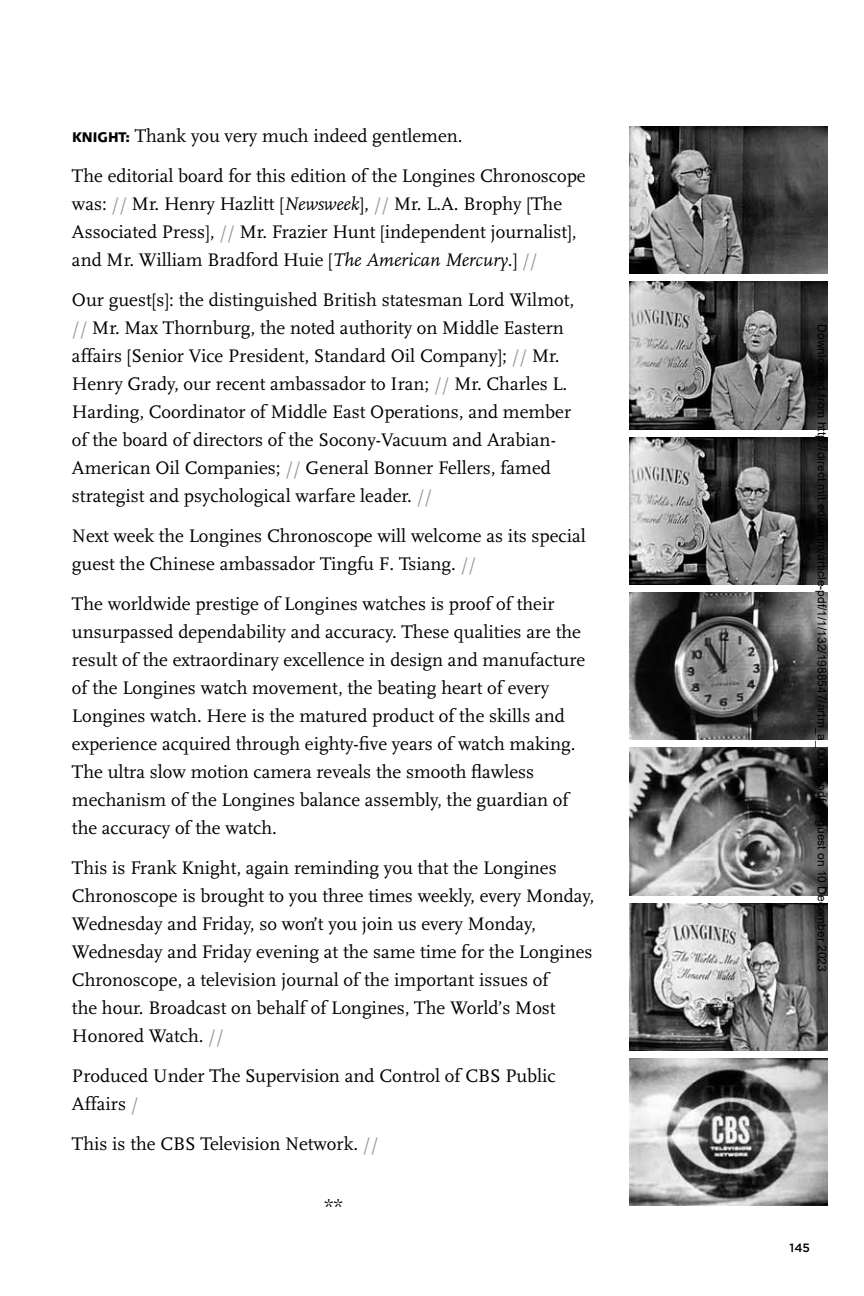
<style>
.page{position:relative;width:864px;height:1296px;background:#fff}
.page>*{position:absolute;margin:0;border:0;box-sizing:border-box;transform-origin:0 0}
.t1{font:19px/28px "Scala";color:#000}
.t2{font:12px "Arial";color:#000}
.t3{font:500 12px "Gotham";color:#000}
.s1{font-family:"Syntax LT Std";font-weight:900;font-size:14px}
.s2{color:#939598}
.s3{font-style:italic}
</style>
<div class="page">
<img style="left:630px;top:282px;width:198px;height:147px">
<img style="left:630px;top:126px;width:198px;height:148px">
<img style="left:630px;top:437px;width:198px;height:148px">
<img style="left:630px;top:593px;width:198px;height:147px">
<img style="left:630px;top:903px;width:198px;height:148px">
<img style="left:630px;top:748px;width:198px;height:147px">
<img style="left:630px;top:1059px;width:198px;height:147px">
<p class="t1" style="left:72px;top:116px;width:515px;line-height:40px"><span class="s1">Knight:</span> Thank you very much indeed gentlemen.<br>The editorial board for this edition of the Longines Chronoscope</p>
<p class="t1" style="left:72px;top:190px;width:506px">was: <span class="s2">//</span> Mr. Henry Hazlitt [<span class="s3">Newsweek</span>], <span class="s2">//</span> Mr. L.A. Brophy [The<br>Associated Press], <span class="s2">//</span> Mr. Frazier Hunt [independent journalist], and Mr. William Bradford Huie [<span class="s3">The American Mercury</span>.] <span class="s2">//</span></p>
<p class="t1" style="left:72px;top:286px;width:504px">Our guest[s]: the distinguished British statesman Lord Wilmot, <span class="s2">//</span> Mr. Max Thornburg, the noted authority on Middle Eastern affairs [Senior Vice President, Standard Oil Company]; <span class="s2">//</span> Mr.<br>Henry Grady, our recent ambassador to Iran; <span class="s2">//</span> Mr. Charles L.<br>Harding, Coordinator of Middle East Operations, and member of the board of directors of the Socony-Vacuum and Arabian-American Oil Companies; <span class="s2">//</span> General Bonner Fellers, famed strategist and psychological warfare leader. <span class="s2">//</span></p>
<p class="t1" style="left:72px;top:522px;width:515px">Next week the Longines Chronoscope will welcome as its special guest the Chinese ambassador Tingfu F. Tsiang. <span class="s2">//</span></p>
<p class="t1" style="left:72px;top:590px;width:515px">The worldwide prestige of Longines watches is proof of their unsurpassed dependability and accuracy. These qualities are the result of the extraordinary excellence in design and manufacture of the Longines watch movement, the beating heart of every Longines watch. Here is the matured product of the skills and experience acquired through eighty-five years of watch making.<br>The ultra slow motion camera reveals the smooth flawless mechanism of the Longines balance assembly, the guardian of the accuracy of the watch.</p>
<p class="t1" style="left:72px;top:854px;width:524px">This is Frank Knight, again reminding you that the Longines Chronoscope is brought to you three times weekly, every Monday, Wednesday and Friday, so won’t you join us every Monday, Wednesday and Friday evening at the same time for the Longines Chronoscope, a television journal of the important issues of<br>the hour. Broadcast on behalf of Longines, The World’s Most Honored Watch. <span class="s2">//</span></p>
<p class="t1" style="left:72px;top:1062px;width:485px">Produced Under The Supervision and Control of CBS Public<br>Affairs <span class="s2">/</span></p>
<p class="t1" style="left:72px;top:1130px;width:308px">This is the CBS Television Network. <span class="s2">//</span></p>
<p class="t1" style="left:324px;top:1192px;width:20px">**</p>
<p class="t2" style="left:827px;top:324px;width:649px;rotate:90deg">Downloaded from http://direct.mit.edu/artm/article-pdf/1/1/132/1988547/artm_a_00008.pdf by guest on 10 December 2023</p>
<p class="t3" style="left:790px;top:1241px;width:22px">145</p>
</div>
